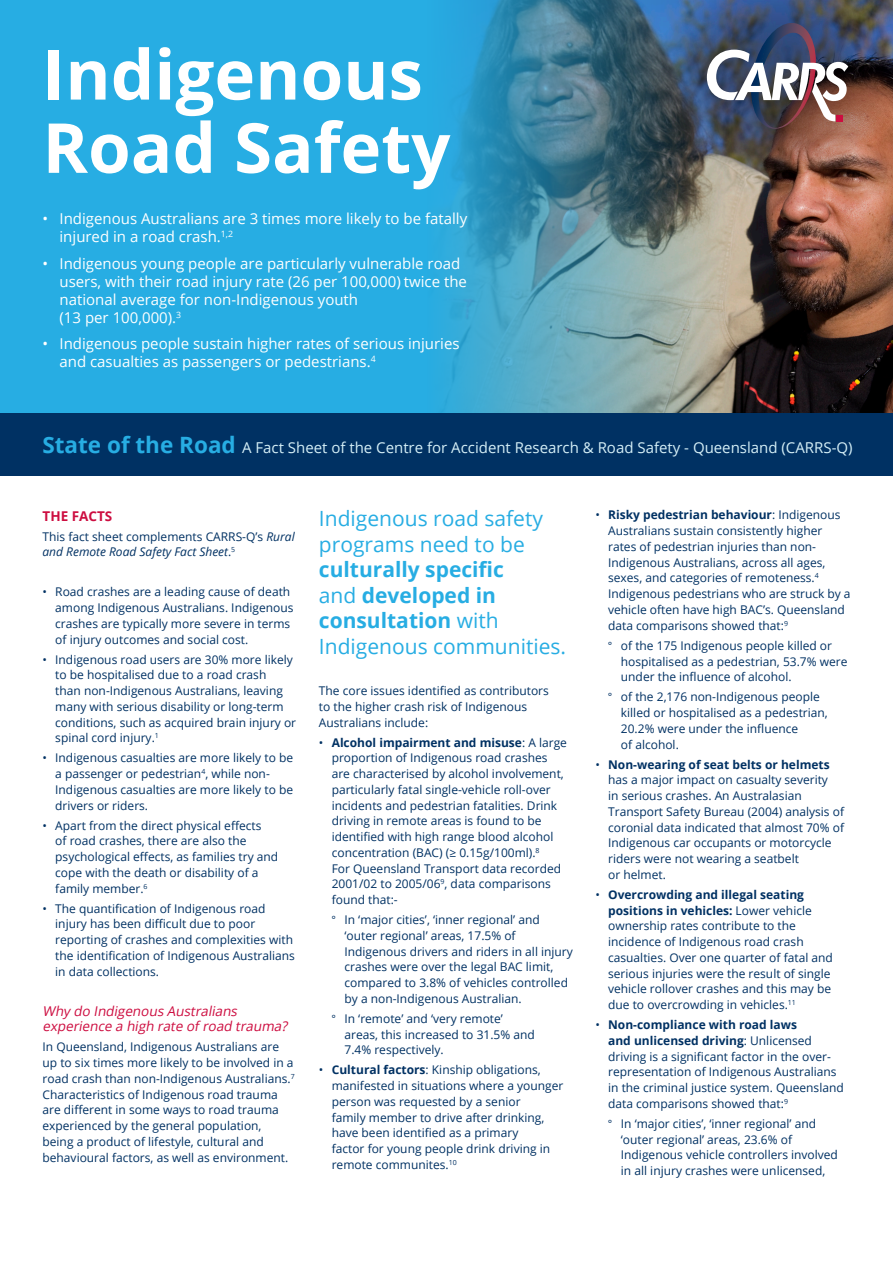
<style>
.page{position:relative;width:893px;height:1263px;background:#fff}
.page>*{position:absolute;margin:0;border:0;box-sizing:border-box;transform-origin:0 0}
.Fact_sheet_heading{font:700 69px "Open Sans";color:#fff}
.Breakout{font:21px/25.5px "Open Sans";color:#27ade3}
.t1{font:15px/18px "Open Sans";color:#fff}
.t2{font:15px "Open Sans";color:#d5eff7}
.Subheading_level_2{font:italic 13.5px/15.8px "Open Sans";color:#cd0d40}
.Sub_heading__capital{font:700 13.5px "Open Sans";color:#cd0d40}
.Body_text_-_copydeck{font:12px/15.8px "Open Sans";color:#003163}
.s1{font-weight:700;font-size:22.5px;color:#27ade3}
.s2{font-style:italic}
.s3{font-weight:700}
.s4{font-family:"Myriad Pro"}
</style>
<div class="page">
<div style="left:0;top:412px;width:893px;height:64px;background:#003163"></div>
<svg style="left:0;top:0;width:893px;height:412px;background:#3d98bb"></svg>
<img style="left:651px;top:0;width:242px;height:175px">
<p class="Fact_sheet_heading" style="left:43px;top:26px;width:382px">Indigenous</p>
<p class="Fact_sheet_heading" style="left:43px;top:99px;width:409px">Road Safety</p>
<p class="t1" style="left:60px;top:209px;width:409px;text-indent:-17px">• Indigenous Australians are 3 times more likely to be fatally injured in a road crash.<sup>1,2</sup></p>
<p class="t1" style="left:60px;top:254px;width:409px;text-indent:-17px">• Indigenous young people are particularly vulnerable road users, with their road injury rate (26 per 100,000) twice the national average for non-Indigenous youth<br>(13 per 100,000).<sup>3</sup></p>
<p class="t1" style="left:60px;top:334px;width:402px;text-indent:-17px">• Indigenous people sustain higher rates of serious injuries and casualties as passengers or pedestrians.<sup>4</sup></p>
<p class="t2" style="left:42px;top:437px;width:812px"><span class="s1">State of the Road</span> A Fact Sheet of the Centre for Accident Research &amp; Road Safety - Queensland (CARRS-Q)</p>
<p class="Sub_heading__capital" style="left:43px;top:506px;width:71px">THE FACTS</p>
<p class="Body_text_-_copydeck" style="left:43px;top:528px;width:254px">This fact sheet complements CARRS-Q’s <span class="s2">Rural and Remote Road Safety Fact Sheet</span>.<sup>5</sup></p>
<p class="Body_text_-_copydeck" style="left:55px;top:584px;width:240px;text-indent:-13px">• Road crashes are a leading cause of death among Indigenous Australians. Indigenous crashes are typically more severe in terms of injury outcomes and social cost.</p>
<p class="Body_text_-_copydeck" style="left:55px;top:651px;width:242px;text-indent:-13px">• Indigenous road users are 30% more likely to be hospitalised due to a road crash<br>than non-Indigenous Australians, leaving many with serious disability or long-term conditions, such as acquired brain injury or spinal cord injury.<sup>1</sup></p>
<p class="Body_text_-_copydeck" style="left:55px;top:750px;width:239px;text-indent:-13px">• Indigenous casualties are more likely to be a passenger or pedestrian<sup>4</sup>, while non-Indigenous casualties are more likely to be drivers or riders.</p>
<p class="Body_text_-_copydeck" style="left:55px;top:817px;width:225px;text-indent:-13px">• Apart from the direct physical effects<br>of road crashes, there are also the psychological effects, as families try and cope with the death or disability of a family member.<sup>6</sup></p>
<p class="Body_text_-_copydeck" style="left:55px;top:900px;width:241px;text-indent:-13px">• The quantification of Indigenous road injury has been difficult due to poor reporting of crashes and complexities with the identification of Indigenous Australians in data collections.</p>
<p class="Subheading_level_2" style="left:43px;top:1002px;width:249px">Why do Indigenous Australians experience a high rate of road trauma?</p>
<p class="Body_text_-_copydeck" style="left:43px;top:1039px;width:254px">In Queensland, Indigenous Australians are up to six times more likely to be involved in a road crash than non-Indigenous Australians.<sup>7<br></sup>Characteristics of Indigenous road trauma are different in some ways to road trauma experienced by the general population, being a product of lifestyle, cultural and behavioural factors, as well as environment.</p>
<p class="Breakout" style="left:319px;top:505px;width:249px">Indigenous road safety programs need to be <span class="s3">culturally specific<br></span>and <span class="s3">developed in consultation</span> with<br>Indigenous communities.</p>
<p class="Body_text_-_copydeck" style="left:319px;top:683px;width:231px">The core issues identified as contributors to the higher crash risk of Indigenous<br>Australians include:</p>
<p class="Body_text_-_copydeck" style="left:332px;top:734px;width:237px;text-indent:-13px">• <span class="s3">Alcohol impairment and misuse</span>: A large proportion of Indigenous road crashes are characterised by alcohol involvement, particularly fatal single-vehicle roll-over incidents and pedestrian fatalities. Drink driving in remote areas is found to be identified with high range blood alcohol concentration (BAC) (≥ 0.15g/100ml).<sup>8<br></sup>For Queensland Transport data recorded 2001/02 to 2005/06<sup>9</sup>, data comparisons found that:-</p>
<p class="Body_text_-_copydeck" style="left:344px;top:912px;width:230px;text-indent:-13px"><span class="s4">°</span> In ‘major cities’, ‘inner regional’ and ‘outer regional’ areas, 17.5% of Indigenous drivers and riders in all injury crashes were over the legal BAC limit, compared to 3.8% of vehicles controlled by a non-Indigenous Australian.</p>
<p class="Body_text_-_copydeck" style="left:344px;top:1010px;width:192px;text-indent:-13px"><span class="s4">°</span> In ‘remote’ and ‘very remote’ areas, this increased to 31.5% and<br>7.4% respectively.</p>
<p class="Body_text_-_copydeck" style="left:332px;top:1062px;width:233px;text-indent:-13px">• <span class="s3">Cultural factors</span>: Kinship obligations, manifested in situations where a younger person was requested by a senior<br>family member to drive after drinking, have been identified as a primary<br>factor for young people drink driving in remote communites.<sup>10</sup></p>
<p class="Body_text_-_copydeck" style="left:608px;top:507px;width:244px;text-indent:-13px">• <span class="s3">Risky pedestrian behaviour</span>: Indigenous Australians sustain consistently higher rates of pedestrian injuries than non-Indigenous Australians, across all ages, sexes, and categories of remoteness.<sup>4<br></sup>Indigenous pedestrians who are struck by a vehicle often have high BAC’s. Queensland data comparisons showed that:<sup>9</sup></p>
<p class="Body_text_-_copydeck" style="left:621px;top:637px;width:228px;text-indent:-13px"><span class="s4">°</span> of the 175 Indigenous people killed or hospitalised as a pedestrian, 53.7% were under the influence of alcohol.</p>
<p class="Body_text_-_copydeck" style="left:621px;top:689px;width:208px;text-indent:-13px"><span class="s4">°</span> of the 2,176 non-Indigenous people killed or hospitalised as a pedestrian,<br>20.2% were under the influence<br>of alcohol.</p>
<p class="Body_text_-_copydeck" style="left:608px;top:756px;width:237px;text-indent:-13px">• <span class="s3">Non-wearing of seat belts or helmets </span>has a major impact on casualty severity<br>in serious crashes. An Australasian Transport Safety Bureau (2004) analysis of coronial data indicated that almost 70% of Indigenous car occupants or motorcycle riders were not wearing a seatbelt<br>or helmet.</p>
<p class="Body_text_-_copydeck" style="left:608px;top:886px;width:226px;text-indent:-13px">• <span class="s3">Overcrowding and illegal seating positions in vehicles:</span> Lower vehicle ownership rates contribute to the incidence of Indigenous road crash casualties. Over one quarter of fatal and serious injuries were the result of single vehicle rollover crashes and this may be due to overcrowding in vehicles.<sup>11</sup></p>
<p class="Body_text_-_copydeck" style="left:608px;top:1016px;width:237px;text-indent:-13px">• <span class="s3">Non-compliance with road laws<br>and unlicensed driving</span>: Unlicensed driving is a significant factor in the over&shy;representation of Indigenous Australians in the criminal justice system. Queensland data comparisons showed that:<sup>9</sup></p>
<p class="Body_text_-_copydeck" style="left:621px;top:1115px;width:219px;text-indent:-13px"><span class="s4">°</span> In ‘major cities’, ‘inner regional’ and ‘outer regional’ areas, 23.6% of Indigenous vehicle controllers involved in all injury crashes were unlicensed,</p>
</div>
